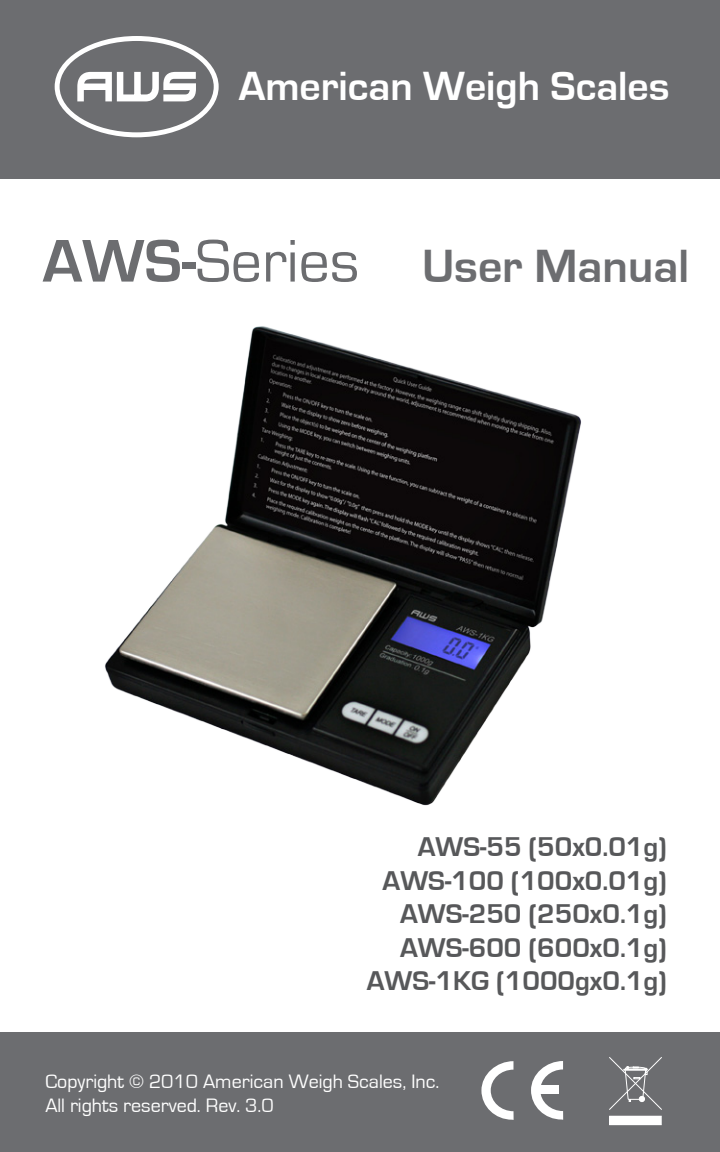
<style>
.page{position:relative;width:720px;height:1152px;background:#fff}
.page>*{position:absolute;margin:0;border:0;box-sizing:border-box;transform-origin:0 0}
.t1{font:62.4px "Eurostile";color:#6c6d70}
.t2{font:700 48px "Eurostile";color:#6c6d70}
.t3{font:700 42px "Eurostile";color:#fff}
.t4{font:700 28px "Eurostile";color:#57585a}
.t5{font:20px "Eurostile";color:#fff}
.s1{font-weight:700}
</style>
<div class="page">
<div style="left:0;top:0;width:720px;height:179px;background:#6c6d70"></div>
<div style="left:0;top:1032px;width:720px;height:120px;background:#6c6d70"></div>
<svg style="left:55px;top:36px;width:164px;height:101px"></svg>
<svg style="left:481px;top:1061px;width:33px;height:59px"></svg>
<svg style="left:531px;top:1061px;width:32px;height:59px"></svg>
<div style="left:538px;top:1085px;width:21px;height:9px;background:#fff"></div>
<div style="left:610px;top:1116px;width:51px;height:9px;background:#fff"></div>
<svg style="left:609px;top:1057px;width:53px;height:53px"></svg>
<img style="left:105px;top:326px;width:476px;height:480px">
<p class="t3" style="left:239px;top:63px;width:432px">American Weigh Scales</p>
<p class="t1" style="left:43px;top:227px;width:318px"><span class="s1">AWS-</span>Series</p>
<p class="t2" style="left:422px;top:240px;width:269px">User Manual</p>
<p class="t4" style="left:418px;top:832px;width:251px">AWS-55 (50x0.01g)</p>
<p class="t4" style="left:383px;top:865px;width:286px">AWS-100 (100x0.01g)</p>
<p class="t4" style="left:400px;top:899px;width:268px">AWS-250 (250x0.1g)</p>
<p class="t4" style="left:400px;top:932px;width:268px">AWS-600 (600x0.1g)</p>
<p class="t4" style="left:367px;top:966px;width:302px">AWS-1KG (1000gx0.1g)</p>
<p class="t5" style="left:45px;top:1070px;width:396px">Copyright © 2010 American Weigh Scales, Inc.</p>
<p class="t5" style="left:45px;top:1094px;width:230px">All rights reserved. Rev. 3.0</p>
</div>
